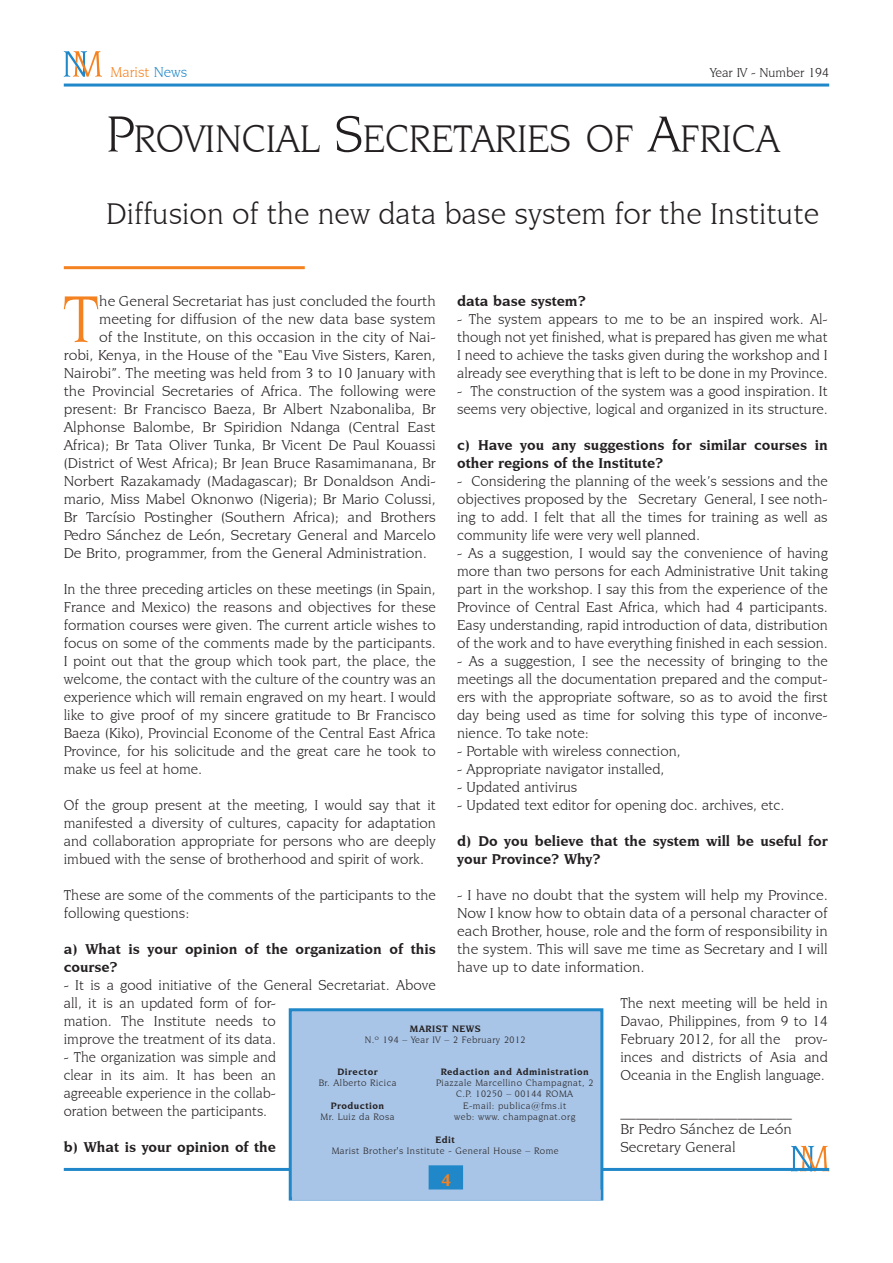
<style>
.page{position:relative;width:893px;height:1263px;background:#fff}
.page>*{position:absolute;margin:0;border:0;box-sizing:border-box;transform-origin:0 0}
.t1{font:70.2px "Novarese IT Cby BT";color:#f58220;scale:1.04 1}
.t2{font:40.5px "Novarese IT Cby BT";color:#231f20}
.t3{font:31.5px "Novarese IT Cby BT";color:#231f20}
.t4{font:700 18px "Novarese IT Cby BT";color:#f58220}
.t5{font:15px/18px "Novarese IT Cby BT";color:#231f20;text-align:justify}
.t6{font:15px/18px "Novarese IT Cby BT";color:#231f20;text-align:justify;scale:1.04 1}
.t7{font:700 15px/18px "Novarese IT Cby BT";color:#231f20}
.t8{font:15px "Novarese IT Cby BT";color:#f58220}
.t9{font:13.5px "Novarese IT Cby BT";color:#231f20}
.t10{font:9.75px/11.2px "Novarese IT Cby BT";letter-spacing:.05em;color:#231f20;text-align:center}
.t11{font:700 9.75px "Novarese IT Cby BT";letter-spacing:.05em;color:#231f20}
.s1{color:#2088c9}
.s2{font-size:54px}
</style>
<div class="page">
<hr style="left:64px;top:84px;width:765px;height:3px;background:#2088c9">
<svg style="left:64px;top:51px;width:38px;height:26px"></svg>
<svg style="left:791px;top:1146px;width:38px;height:22px"></svg>
<hr style="left:64px;top:266px;width:241px;height:3px;background:#f58220">
<hr style="left:64px;top:1168px;width:765px;height:3px;background:#2088c9">
<div style="left:289px;top:1008px;width:314px;height:192px;background:#a8c4e6;border:3px solid #2088c9"></div>
<div style="left:429px;top:1165px;width:34px;height:25px;background:#2088c9;border:3px solid #2088c9"></div>
<div style="left:292px;top:1190px;width:309px;height:10px;background:#a8c4e6"></div>
<p class="t8" style="left:111px;top:63px;width:78px">Marist <span class="s1">News</span></p>
<p class="t9" style="left:710px;top:64px;width:120px">Year IV - Number 194</p>
<h2 class="t2" style="left:106px;top:114px;width:675px"><span class="s2">P</span>ROVINCIAL <span class="s2">S</span>ECRETARIES OF <span class="s2">A</span>FRICA</h2>
<h3 class="t3" style="left:106px;top:195px;width:714px">Diffusion of the new data base system for the Institute</h3>
<p class="t7" style="left:457px;top:292px;width:130px">data base system?</p>
<p class="t5" style="left:457px;top:310px;width:372px">- The system appears to me to be an inspired work. Al&shy;though not yet finished, what is prepared has given me what I need to achieve the tasks given during the workshop and I already see everything that is left to be done in my Province.</p>
<p class="t5" style="left:457px;top:382px;width:372px">- The construction of the system was a good inspiration. It seems very objective, logical and organized in its structure.</p>
<p class="t7" style="left:457px;top:436px;width:372px">c) Have you any suggestions for similar courses in other regions of the Institute?</p>
<p class="t5" style="left:457px;top:472px;width:372px">- Considering the planning of the week’s sessions and the objectives proposed by the Secretary General, I see noth&shy;ing to add. I felt that all the times for training as well as community life were very well planned.</p>
<p class="t5" style="left:457px;top:544px;width:372px">- As a suggestion, I would say the convenience of having more than two persons for each Administrative Unit taking part in the workshop. I say this from the experience of the Province of Central East Africa, which had 4 participants.<br>Easy understanding, rapid introduction of data, distribution of the work and to have everything finished in each session.</p>
<p class="t5" style="left:457px;top:652px;width:372px">- As a suggestion, I see the necessity of bringing to the meetings all the documentation prepared and the comput&shy;ers with the appropriate software, so as to avoid the first day being used as time for solving this type of inconve&shy;nience. To take note:</p>
<p class="t5" style="left:457px;top:742px;width:225px">- Portable with wireless connection,</p>
<p class="t5" style="left:457px;top:760px;width:209px">- Appropriate navigator installed,</p>
<p class="t5" style="left:457px;top:778px;width:122px">- Updated antivirus</p>
<p class="t5" style="left:457px;top:796px;width:329px">- Updated text editor for opening doc. archives, etc.</p>
<p class="t7" style="left:457px;top:832px;width:372px">d) Do you believe that the system will be useful for your Province? Why?</p>
<p class="t6" style="left:457px;top:886px;width:358px">- I have no doubt that the system will help my Province.<br>Now I know how to obtain data of a personal character of each Brother, house, role and the form of responsibility in the system. This will save me time as Secretary and I will have up to date information.</p>
<p class="t5" style="left:620px;top:994px;width:209px">The next meeting will be held in Davao, Philippines, from 9 to 14<br>February 2012, for all the prov&shy;inces and districts of Asia and Oceania in the English language.</p>
<p class="t6" style="left:620px;top:1102px;width:166px">______________________ Br Pedro Sánchez de León Secretary General</p>
<h1 class="t1" style="left:63px;top:277px;width:37px">T</h1>
<p class="t6" style="left:99px;top:292px;width:325px">he General Secretariat has just concluded the fourth</p>
<p class="t6" style="left:99px;top:310px;width:325px">meeting for diffusion of the new data base system</p>
<p class="t6" style="left:99px;top:328px;width:325px">of the Institute, on this occasion in the city of Nai-</p>
<p class="t6" style="left:64px;top:346px;width:359px">robi, Kenya, in the House of the “Eau Vive Sisters, Karen,</p>
<p class="t6" style="left:64px;top:364px;width:359px">Nairobi”. The meeting was held from 3 to 10 January with</p>
<p class="t6" style="left:64px;top:382px;width:359px">the Provincial Secretaries of Africa. The following were</p>
<p class="t6" style="left:64px;top:400px;width:359px">present: Br Francisco Baeza, Br Albert Nzabonaliba, Br</p>
<p class="t6" style="left:64px;top:418px;width:359px">Alphonse Balombe, Br Spiridion Ndanga (Central East</p>
<p class="t6" style="left:64px;top:436px;width:359px">Africa); Br Tata Oliver Tunka, Br Vicent De Paul Kouassi</p>
<p class="t6" style="left:64px;top:454px;width:359px">(District of West Africa); Br Jean Bruce Rasamimanana, Br</p>
<p class="t6" style="left:64px;top:472px;width:359px">Norbert Razakamady (Madagascar); Br Donaldson Andi-</p>
<p class="t6" style="left:64px;top:490px;width:359px">mario, Miss Mabel Oknonwo (Nigeria); Br Mario Colussi,</p>
<p class="t6" style="left:64px;top:508px;width:359px">Br Tarcísio Postingher (Southern Africa); and Brothers</p>
<p class="t6" style="left:64px;top:526px;width:359px">Pedro Sánchez de León, Secretary General and Marcelo</p>
<p class="t6" style="left:64px;top:544px;width:351px">De Brito, programmer, from the General Administration.</p>
<p class="t5" style="left:64px;top:580px;width:374px">In the three preceding articles on these meetings (in Spain, France and Mexico) the reasons and objectives for these formation courses were given. The current article wishes to focus on some of the comments made by the participants.<br>I point out that the group which took part, the place, the welcome, the contact with the culture of the country was an experience which will remain engraved on my heart. I would like to give proof of my sincere gratitude to Br Francisco Baeza (Kiko), Provincial Econome of the Central East Africa Province, for his solicitude and the great care he took to make us feel at home.</p>
<p class="t5" style="left:64px;top:796px;width:374px">Of the group present at the meeting, I would say that it manifested a diversity of cultures, capacity for adaptation and collaboration appropriate for persons who are deeply imbued with the sense of brotherhood and spirit of work.</p>
<p class="t5" style="left:64px;top:886px;width:374px">These are some of the comments of the participants to the following questions:</p>
<p class="t7" style="left:64px;top:940px;width:374px">a) What is your opinion of the organization of this course?</p>
<p class="t5" style="left:64px;top:976px;width:374px;text-align:left">- It is a good initiative of the General Secretariat. Above all, it is an updated form of for-<br>mation. The Institute needs to<br>improve the treatment of its data.</p>
<p class="t5" style="left:64px;top:1048px;width:214px">- The organization was simple and clear in its aim. It has been an agreeable experience in the collab&shy;oration between the participants.</p>
<p class="t7" style="left:64px;top:1138px;width:214px">b) What is your opinion of the</p>
<p class="t11" style="left:410px;top:1023px;width:29px">Marist</p>
<p class="t11" style="left:452px;top:1023px;width:30px">NEWS</p>
<p class="t10" style="left:365px;top:1034px;width:162px">N.º 194 – Year IV – 2 February 2012</p>
<p class="t11" style="left:337px;top:1066px;width:42px">Director</p>
<p class="t10" style="left:319px;top:1077px;width:79px">Br. Alberto Ricica</p>
<p class="t11" style="left:331px;top:1099px;width:55px">Production</p>
<p class="t10" style="left:321px;top:1111px;width:75px">Mr. Luiz da Rosa</p>
<p class="t11" style="left:441px;top:1066px;width:150px">Redaction and Administration</p>
<p class="t10" style="left:436px;top:1077px;width:159px">Piazzale Marcellino Champagnat, 2<br>C.P. 10250 – 00144 ROMA<br>E-mail: publica@fms.it<br>web: www. champagnat.org</p>
<p class="t11" style="left:435px;top:1133px;width:21px">Edit</p>
<p class="t10" style="left:332px;top:1145px;width:228px">Marist Brother's Institute - General House – Rome</p>
<p class="t4" style="left:441px;top:1169px;width:12px">4</p>
</div>
